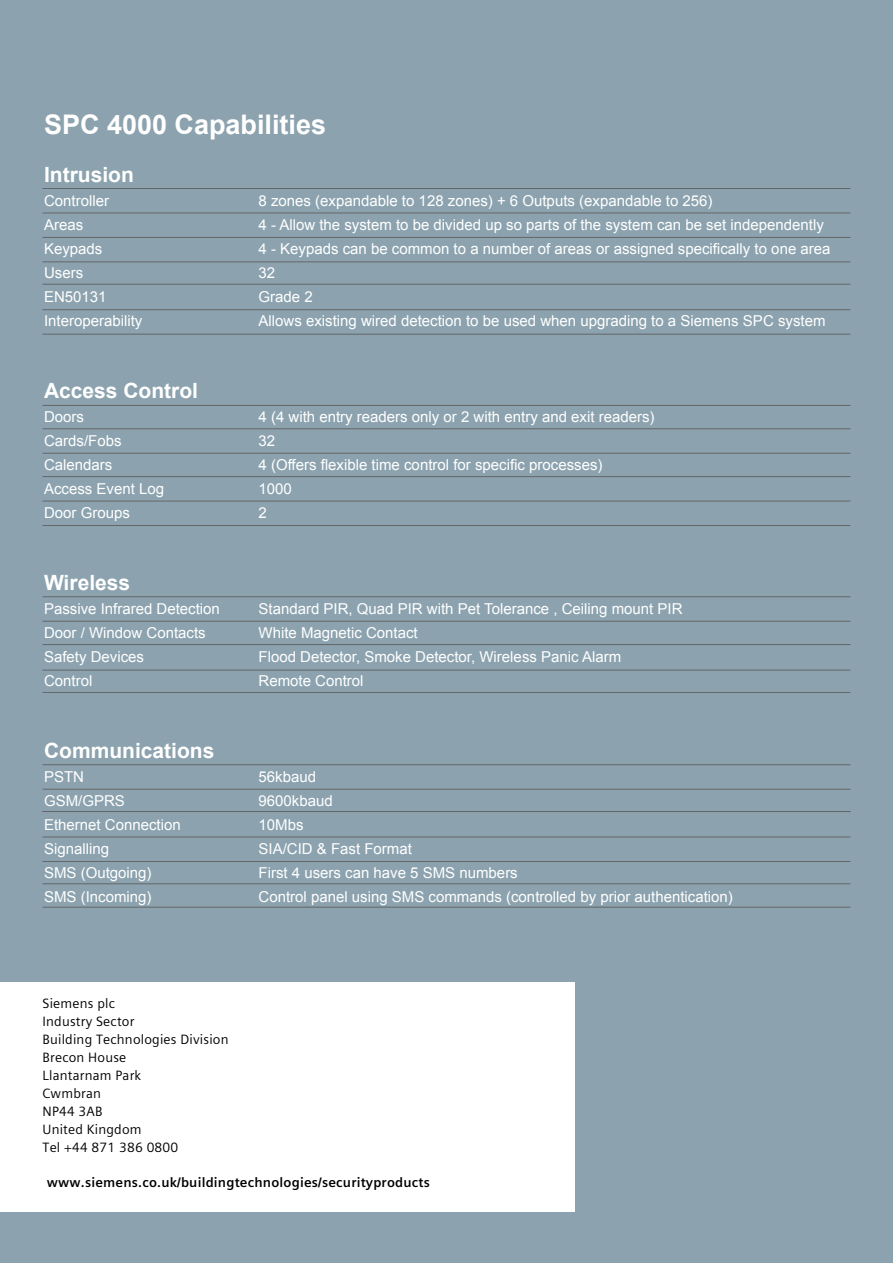
<style>
.page{position:relative;width:893px;height:1263px;background:#8ca3af}
.page>*{position:absolute;margin:0;border:0;box-sizing:border-box;transform-origin:0 0}
.t1{font:700 27px "Arial";color:#fff}
.t2{font:700 21px "Arial";color:#fff}
.t3{font:15px "Arial";color:#fff}
.t4{font:13.5px/18px "Siemens Sans";letter-spacing:.015em;color:#000}
.t5{font:700 13.5px "Siemens Sans";letter-spacing:.015em;color:#000}
</style>
<div class="page">
<hr style="left:43px;top:188px;width:807px;height:1px;background:#646567">
<hr style="left:43px;top:213px;width:807px;height:1px;background:#646567">
<hr style="left:43px;top:237px;width:807px;height:1px;background:#646567">
<hr style="left:43px;top:261px;width:807px;height:1px;background:#646567">
<hr style="left:43px;top:284px;width:807px;height:1px;background:#646567">
<hr style="left:43px;top:309px;width:807px;height:1px;background:#646567">
<hr style="left:43px;top:334px;width:807px;height:1px;background:#646567">
<hr style="left:43px;top:405px;width:807px;height:1px;background:#646567">
<hr style="left:43px;top:428px;width:807px;height:1px;background:#646567">
<hr style="left:43px;top:453px;width:807px;height:1px;background:#646567">
<hr style="left:43px;top:501px;width:807px;height:1px;background:#646567">
<hr style="left:43px;top:476px;width:807px;height:1px;background:#646567">
<hr style="left:43px;top:525px;width:807px;height:1px;background:#646567">
<hr style="left:43px;top:621px;width:807px;height:1px;background:#646567">
<hr style="left:43px;top:644px;width:807px;height:1px;background:#646567">
<hr style="left:43px;top:670px;width:807px;height:1px;background:#646567">
<hr style="left:43px;top:692px;width:807px;height:1px;background:#646567">
<hr style="left:43px;top:764px;width:807px;height:1px;background:#646567">
<hr style="left:43px;top:789px;width:807px;height:1px;background:#646567">
<hr style="left:43px;top:811px;width:807px;height:1px;background:#646567">
<hr style="left:43px;top:837px;width:807px;height:1px;background:#646567">
<hr style="left:43px;top:861px;width:807px;height:1px;background:#646567">
<hr style="left:43px;top:883px;width:807px;height:1px;background:#646567">
<hr style="left:43px;top:907px;width:807px;height:1px;background:#646567">
<div style="left:0;top:983px;width:574px;height:229px;background:#fff"></div>
<hr style="left:43px;top:596px;width:807px;height:1px;background:#646567">
<h1 class="t1" style="left:44px;top:106px;width:284px">SPC 4000 Capabilities</h1>
<h2 class="t2" style="left:44px;top:160px;width:91px">Intrusion</h2>
<p class="t3" style="left:44px;top:190px;width:67px">Controller</p>
<p class="t3" style="left:259px;top:190px;width:456px">8 zones (expandable to 128 zones) + 6 Outputs (expandable to 256)</p>
<p class="t3" style="left:44px;top:214px;width:41px">Areas</p>
<p class="t3" style="left:259px;top:214px;width:567px">4 - Allow the system to be divided up so parts of the system can be set independently</p>
<p class="t3" style="left:44px;top:238px;width:60px">Keypads</p>
<p class="t3" style="left:259px;top:238px;width:573px">4 - Keypads can be common to a number of areas or assigned specifically to one area</p>
<p class="t3" style="left:44px;top:262px;width:41px">Users</p>
<p class="t3" style="left:259px;top:262px;width:18px">32</p>
<p class="t3" style="left:44px;top:286px;width:64px">EN50131</p>
<p class="t3" style="left:259px;top:286px;width:56px">Grade 2</p>
<p class="t3" style="left:44px;top:310px;width:100px">Interoperability</p>
<p class="t3" style="left:259px;top:310px;width:568px">Allows existing wired detection to be used when upgrading to a Siemens SPC system</p>
<h2 class="t2" style="left:44px;top:376px;width:156px">Access Control</h2>
<p class="t3" style="left:44px;top:406px;width:42px">Doors</p>
<p class="t3" style="left:259px;top:406px;width:397px">4 (4 with entry readers only or 2 with entry and exit readers)</p>
<p class="t3" style="left:44px;top:430px;width:79px">Cards/Fobs</p>
<p class="t3" style="left:259px;top:430px;width:18px">32</p>
<p class="t3" style="left:44px;top:454px;width:70px">Calendars</p>
<p class="t3" style="left:259px;top:454px;width:345px">4 (Offers flexible time control for specific processes)</p>
<p class="t3" style="left:44px;top:478px;width:122px">Access Event Log</p>
<p class="t3" style="left:259px;top:478px;width:35px">1000</p>
<p class="t3" style="left:44px;top:502px;width:87px">Door Groups</p>
<p class="t3" style="left:259px;top:502px;width:10px">2</p>
<h2 class="t2" style="left:44px;top:568px;width:88px">Wireless</h2>
<p class="t3" style="left:44px;top:598px;width:177px">Passive Infrared Detection</p>
<p class="t3" style="left:259px;top:598px;width:426px">Standard PIR, Quad PIR with Pet Tolerance , Ceiling mount PIR</p>
<p class="t3" style="left:44px;top:622px;width:163px">Door / Window Contacts</p>
<p class="t3" style="left:259px;top:622px;width:161px">White Magnetic Contact</p>
<p class="t3" style="left:44px;top:646px;width:102px">Safety Devices</p>
<p class="t3" style="left:259px;top:646px;width:364px">Flood Detector, Smoke Detector, Wireless Panic Alarm</p>
<p class="t3" style="left:44px;top:670px;width:50px">Control</p>
<p class="t3" style="left:259px;top:670px;width:107px">Remote Control</p>
<h2 class="t2" style="left:44px;top:736px;width:172px">Communications</h2>
<p class="t3" style="left:44px;top:766px;width:42px">PSTN</p>
<p class="t3" style="left:259px;top:766px;width:59px">56kbaud</p>
<p class="t3" style="left:44px;top:790px;width:82px">GSM/GPRS</p>
<p class="t3" style="left:259px;top:790px;width:76px">9600kbaud</p>
<p class="t3" style="left:44px;top:814px;width:138px">Ethernet Connection</p>
<p class="t3" style="left:259px;top:814px;width:47px">10Mbs</p>
<p class="t3" style="left:44px;top:838px;width:67px">Signalling</p>
<p class="t3" style="left:259px;top:838px;width:155px">SIA/CID &amp; Fast Format</p>
<p class="t3" style="left:44px;top:862px;width:109px">SMS (Outgoing)</p>
<p class="t3" style="left:259px;top:862px;width:261px">First 4 users can have 5 SMS numbers</p>
<p class="t3" style="left:44px;top:886px;width:109px">SMS (Incoming)</p>
<p class="t3" style="left:259px;top:886px;width:476px">Control panel using SMS commands (controlled by prior authentication)</p>
<p class="t4" style="left:43px;top:994px;width:188px">Siemens plc<br>Industry Sector<br>Building Technologies Division<br>Brecon House<br>Llantarnam Park<br>Cwmbran<br>NP44 3AB<br>United Kingdom<br>Tel +44 871 386 0800</p>
<p class="t5" style="left:47px;top:1175px;width:385px">www.siemens.co.uk/buildingtechnologies/securityproducts</p>
</div>
